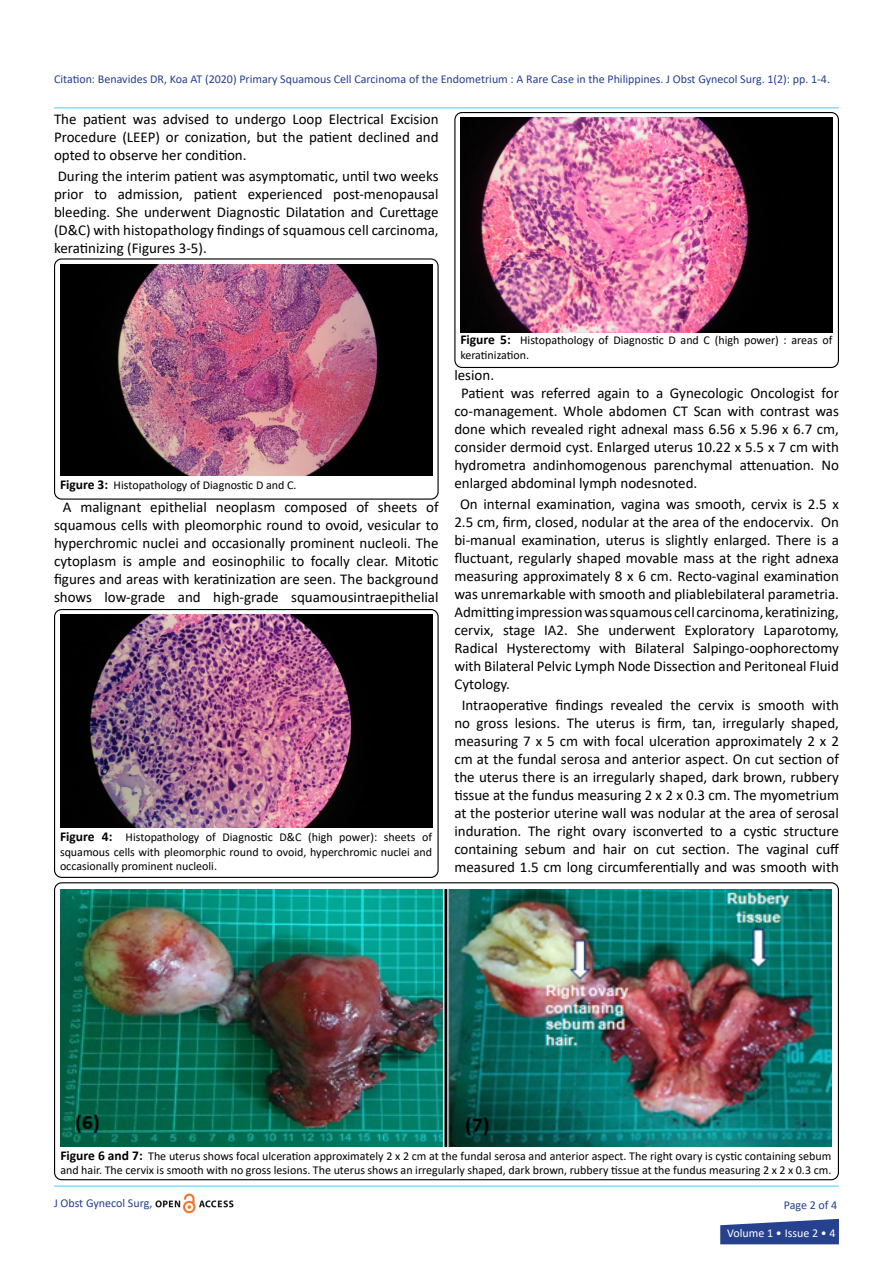
<style>
.page{position:relative;width:893px;height:1263px;background:#fff}
.page>*{position:absolute;margin:0;border:0;box-sizing:border-box;transform-origin:0 0}
.t1{font:15px/18px "Calibri";color:#000;text-align:justify}
.t2{font:12px/14.4px "Calibri";color:#000}
.t3{font:12px "Calibri";color:#25408f}
.t4{font:12px "Calibri";color:#fff}
.s1{font-weight:700;font-size:13.5px}
</style>
<div class="page">
<svg style="left:720px;top:1219px;width:119px;height:25px;background:#40589b"></svg>
<hr style="left:54px;top:107px;width:785px;height:1px;background:#00aeef">
<hr style="left:54px;top:1186px;width:785px;height:1px;background:#00aeef">
<img style="left:155px;top:1193px;width:79px;height:20px">
<div style="left:54px;top:258px;width:385px;height:242px;border:1px solid #000;border-radius:7px"></div>
<img style="left:60px;top:264px;width:372px;height:211px">
<div style="left:54px;top:609px;width:385px;height:269px;border:1px solid #000;border-radius:7px"></div>
<div style="left:454px;top:112px;width:385px;height:256px;border:1px solid #000;border-radius:7px"></div>
<img style="left:60px;top:615px;width:372px;height:213px">
<img style="left:460px;top:118px;width:372px;height:214px">
<img style="left:61px;top:889px;width:770px;height:257px">
<p class="t3" style="left:54px;top:70px;width:777px">Citation: Benavides DR, Koa AT (2020) Primary Squamous Cell Carcinoma of the Endometrium : A Rare Case in the Philippines. J Obst Gynecol Surg. 1(2): pp. 1-4.</p>
<p class="t1" style="left:54px;top:110px;width:386px">The patient was advised to undergo Loop Electrical Excision Procedure (LEEP) or conization, but the patient declined and opted to observe her condition.</p>
<p class="t1" style="left:54px;top:167px;width:386px">During the interim patient was asymptomatic, until two weeks prior to admission, patient experienced post-menopausal bleeding. She underwent Diagnostic Dilatation and Curettage (D&amp;C) with histopathology findings of squamous cell carcinoma, keratinizing (Figures 3-5).</p>
<p class="t2" style="left:60px;top:478px;width:238px"><span class="s1">Figure 3:</span> Histopathology of Diagnostic D and C.</p>
<p class="t1" style="left:54px;top:498px;width:386px;text-align:center">A malignant epithelial neoplasm composed of sheets of squamous cells with pleomorphic round to ovoid, vesicular to hyperchromic nuclei and occasionally prominent nucleoli. The cytoplasm is ample and eosinophilic to focally clear. Mitotic figures and areas with keratinization are seen. The background shows low-grade and high-grade squamousintraepithelial</p>
<p class="t2" style="left:60px;top:830px;width:373px;text-align:justify"><span class="s1">Figure 4:</span> Histopathology of Diagnostic D&amp;C (high power): sheets of squamous cells with pleomorphic round to ovoid, hyperchromic nuclei and occasionally prominent nucleoli.</p>
<p class="t2" style="left:460px;top:333px;width:373px"><span class="s1">Figure 5:</span> Histopathology of Diagnostic D and C (high power) : areas of keratinization.</p>
<p class="t1" style="left:454px;top:366px;width:41px">lesion.</p>
<p class="t1" style="left:461px;top:384px;width:379px">Patient was referred again to a Gynecologic Oncologist for</p>
<p class="t1" style="left:454px;top:402px;width:386px">co-management. Whole abdomen CT Scan with contrast was</p>
<p class="t1" style="left:454px;top:420px;width:386px">done which revealed right adnexal mass 6.56 x 5.96 x 6.7 cm,</p>
<p class="t1" style="left:454px;top:438px;width:386px">consider dermoid cyst. Enlarged uterus 10.22 x 5.5 x 7 cm with</p>
<p class="t1" style="left:454px;top:456px;width:386px">hydrometra andinhomogenous parenchymal attenuation. No</p>
<p class="t1" style="left:454px;top:474px;width:244px">enlarged abdominal lymph nodesnoted.</p>
<p class="t1" style="left:454px;top:495px;width:386px;text-indent:6px">On internal examination, vagina was smooth, cervix is 2.5 x 2.5 cm, firm, closed, nodular at the area of the endocervix. On bi-manual examination, uterus is slightly enlarged. There is a fluctuant, regularly shaped movable mass at the right adnexa measuring approximately 8 x 6 cm. Recto-vaginal examination was unremarkable with smooth and pliablebilateral parametria.<br>Admitting impression was squamous cell carcinoma, keratinizing, cervix, stage IA2. She underwent Exploratory Laparotomy, Radical Hysterectomy with Bilateral Salpingo-oophorectomy with Bilateral Pelvic Lymph Node Dissection and Peritoneal Fluid Cytology.</p>
<p class="t1" style="left:454px;top:696px;width:386px;text-align:center">Intraoperative findings revealed the cervix is smooth with no gross lesions. The uterus is firm, tan, irregularly shaped, measuring 7 x 5 cm with focal ulceration approximately 2 x 2 cm at the fundal serosa and anterior aspect. On cut section of the uterus there is an irregularly shaped, dark brown, rubbery tissue at the fundus measuring 2 x 2 x 0.3 cm. The myometrium at the posterior uterine wall was nodular at the area of serosal induration. The right ovary isconverted to a cystic structure containing sebum and hair on cut section. The vaginal cuff measured 1.5 cm long circumferentially and was smooth with</p>
<p class="t2" style="left:60px;top:1148px;width:772px"><span class="s1">Figure 6 and 7:</span> The uterus shows focal ulceration approximately 2 x 2 cm at the fundal serosa and anterior aspect. The right ovary is cystic containing sebum and hair. The cervix is smooth with no gross lesions. The uterus shows an irregularly shaped, dark brown, rubbery tissue at the fundus measuring 2 x 2 x 0.3 cm.</p>
<p class="t3" style="left:54px;top:1195px;width:100px">J Obst Gynecol Surg,</p>
<p class="t3" style="left:784px;top:1196px;width:55px">Page 2 of 4</p>
<p class="t4" style="left:727px;top:1225px;width:110px">Volume 1 • Issue 2 • 4</p>
</div>
